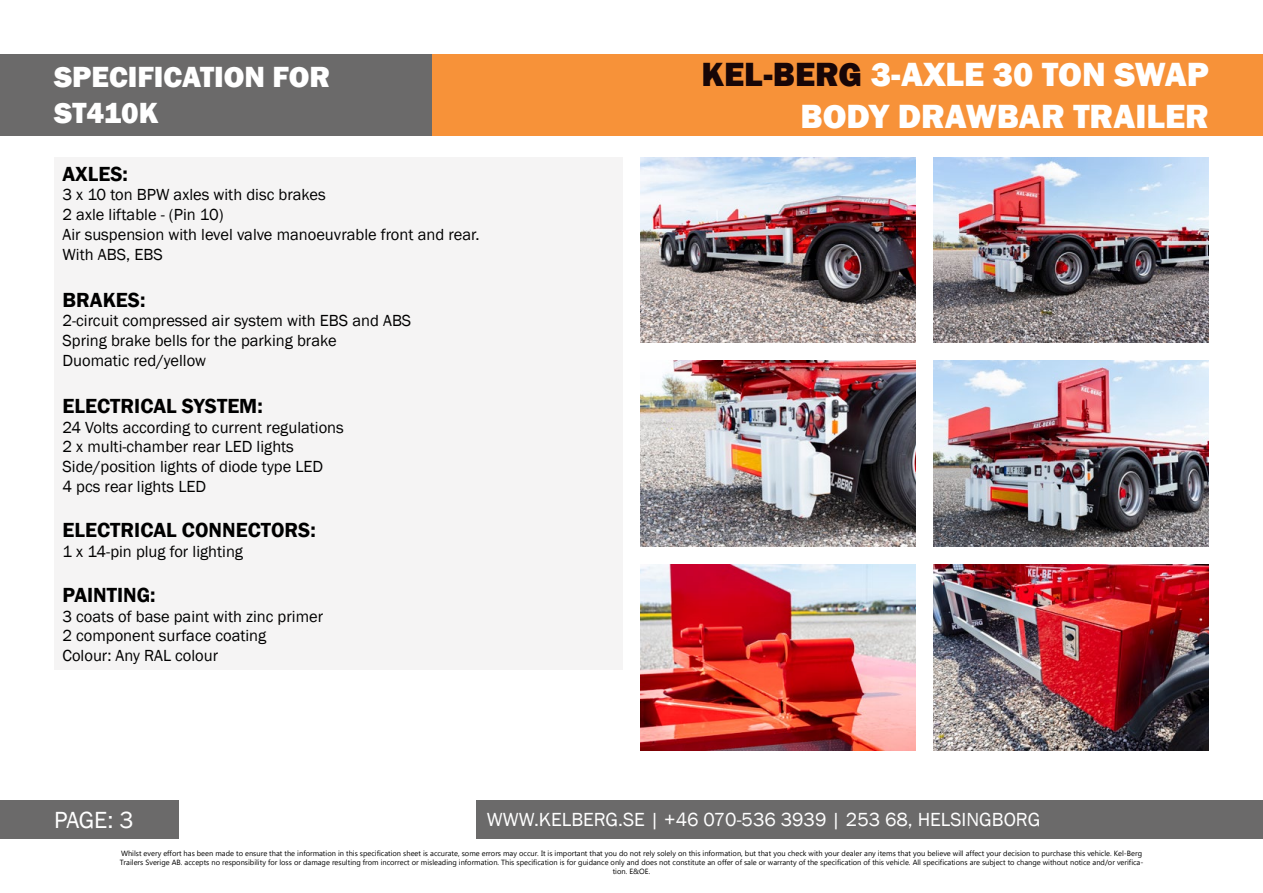
<style>
.page{position:relative;width:1263px;height:893px;background:#fff}
.page>*{position:absolute;margin:0;border:0;box-sizing:border-box;transform-origin:0 0}
.t1{font:800 34.5px/41.4px "Franklin Gothic";color:#fff;text-align:right}
.t2{font:800 30px/36px "Franklin Gothic";color:#fff}
.t3{font:24px "Franklin Gothic";color:#fff}
.t4{font:600 21px "Franklin Gothic";color:#000}
.t5{font:19.5px "Franklin Gothic";color:#fff}
.t6{font:16.5px/19.8px "Franklin Gothic";color:#000}
.t7{font:7.5px/9px "Microsoft Tai Le";color:#000;text-align:center}
.s1{color:#180607}
</style>
<div class="page">
<div style="left:432px;top:54px;width:831px;height:82px;background:#f79239"></div>
<div style="left:0;top:54px;width:432px;height:82px;background:#6b6a6a"></div>
<div style="left:0;top:801px;width:179px;height:38px;background:#6b6a6a"></div>
<div style="left:476px;top:801px;width:787px;height:38px;background:#6b6a6a"></div>
<div style="left:54px;top:157px;width:568px;height:513px;background:#f5f4f4"></div>
<img style="left:640px;top:361px;width:276px;height:186px">
<img style="left:640px;top:157px;width:276px;height:186px">
<img style="left:934px;top:361px;width:275px;height:186px">
<img style="left:640px;top:565px;width:276px;height:185px">
<img style="left:934px;top:157px;width:275px;height:186px">
<img style="left:934px;top:565px;width:275px;height:185px">
<h2 class="t2" style="left:54px;top:59px;width:278px">SPECIFICATION FOR<br>ST410K</h2>
<h3 class="t4" style="left:63px;top:161px;width:67px">AXLES:</h3>
<h3 class="t6" style="left:63px;top:185px;width:419px">3 x 10 ton BPW axles with disc brakes<br>2 axle liftable - (Pin 10)<br>Air suspension with level valve manoeuvrable front and rear.<br>With ABS, EBS</h3>
<h3 class="t4" style="left:63px;top:287px;width:85px">BRAKES:</h3>
<h3 class="t6" style="left:63px;top:311px;width:350px">2-circuit compressed air system with EBS and ABS<br>Spring brake bells for the parking brake<br>Duomatic red/yellow</h3>
<h3 class="t4" style="left:63px;top:393px;width:202px">ELECTRICAL SYSTEM:</h3>
<h3 class="t6" style="left:63px;top:417px;width:283px">24 Volts according to current regulations 2 x multi-chamber rear LED lights Side/position lights of diode type LED<br>4 pcs rear lights LED</h3>
<h3 class="t4" style="left:63px;top:517px;width:255px">ELECTRICAL CONNECTORS:</h3>
<h3 class="t6" style="left:63px;top:542px;width:182px">1 x 14-pin plug for lighting</h3>
<h3 class="t4" style="left:63px;top:582px;width:95px">PAINTING:</h3>
<h3 class="t6" style="left:63px;top:606px;width:262px">3 coats of base paint with zinc primer<br>2 component surface coating<br>Colour: Any RAL colour</h3>
<h1 class="t1" style="left:701px;top:54px;width:509px"><span class="s1">KEL-BERG</span> 3-AXLE 30 TON SWAP<br>BODY DRAWBAR TRAILER</h1>
<h3 class="t3" style="left:54px;top:805px;width:81px">PAGE: 3</h3>
<h3 class="t5" style="left:487px;top:807px;width:555px">WWW.KELBERG.SE | +46 070-536 3939 | 253 68, HELSINGBORG</h3>
<p class="t7" style="left:120px;top:849px;width:1025px">Whilst every effort has been made to ensure that the information in this specification sheet is accurate, some errors may occur. It is important that you do not rely solely on this information, but that you check with your dealer any items that you believe will affect your decision to purchase this vehicle. Kel-Berg<br>Trailers Sverige AB. accepts no responsibility for loss or damage resulting from incorrect or misleading information. This specification is for guidance only and does not constitute an offer of sale or warranty of the specification of this vehicle. All specifications are subject to change without notice and/or verifica&shy;tion. E&amp;OE.</p>
</div>
